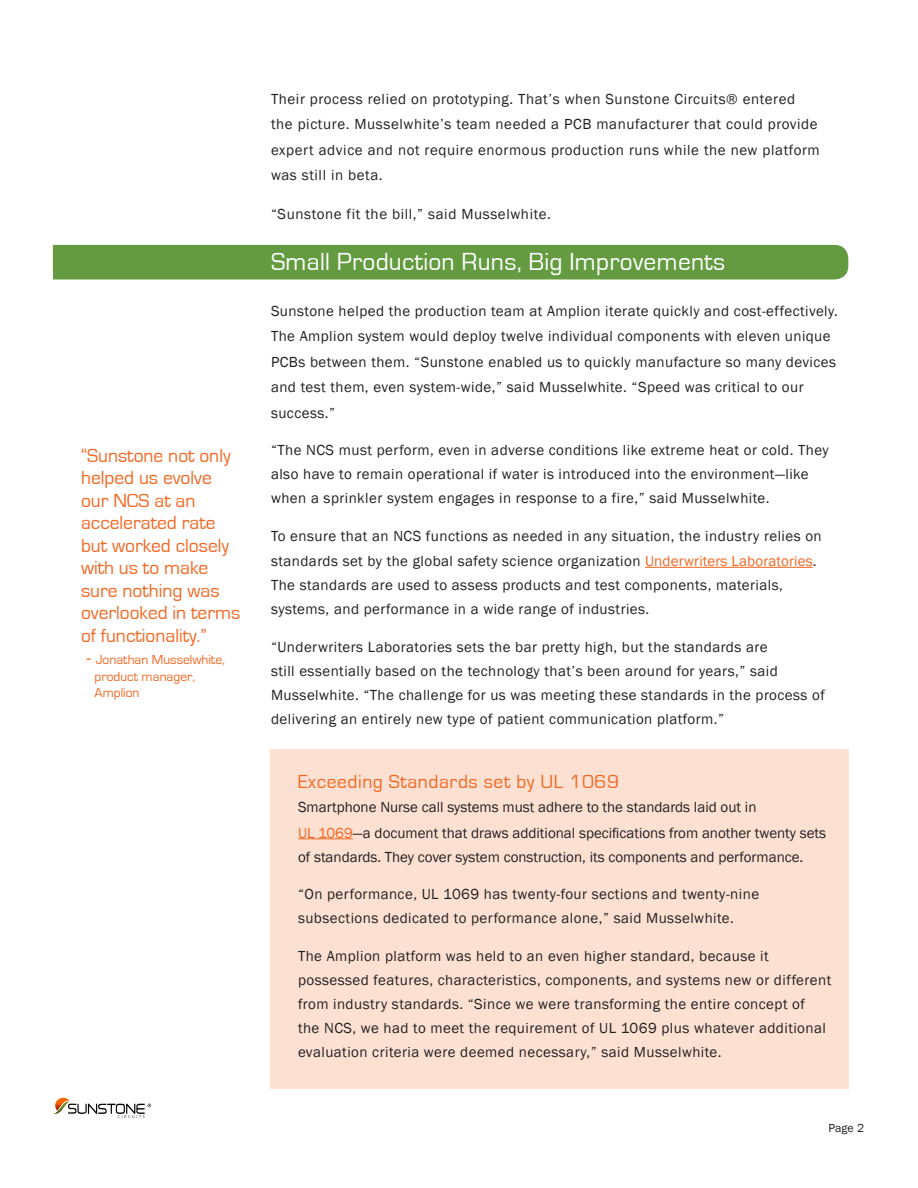
<style>
.page{position:relative;width:918px;height:1188px;background:#fff}
.page>*{position:absolute;margin:0;border:0;box-sizing:border-box;transform-origin:0 0}
.t1{font:25.5px "Eurostile";letter-spacing:.01em;color:#fff}
.t2{font:19.5px/22.5px "Eurostile";color:#f36621}
.t3{font:19.5px "Eurostile";letter-spacing:.03em;color:#f36621}
.t4{font:15px/24px "Franklin Gothic";letter-spacing:.03em;color:#231f20}
.t5{font:15px/25.5px "Franklin Gothic";color:#231f20}
.t6{font:13.5px/16.5px "Eurostile";color:#f36621}
.t7{font:12px "Franklin Gothic";color:#231f20}
.s1{font-size:19.5px}
.s2{color:#f36621}
</style>
<div class="page">
<img style="left:69px;top:1104px;width:75px;height:10px">
<img style="left:118px;top:1115px;width:27px;height:3px">
<img style="left:56px;top:1098px;width:13px;height:4px">
<img style="left:54px;top:1102px;width:15px;height:12px">
<div style="left:22px;top:245px;width:826px;height:34px;background:#649b41;border-radius:14px"></div>
<div style="left:0;top:209px;width:53px;height:132px;background:#fff;border-radius:18px"></div>
<div style="left:270px;top:749px;width:578px;height:340px;background:#fce1d3"></div>
<hr style="left:645px;top:567px;width:168px;height:1px;background:#f36621">
<hr style="left:298px;top:838px;width:55px;height:1px;background:#f36621">
<p class="t2" style="left:81px;top:444px;width:161px">“Sunstone not only helped us evolve our NCS at an accelerated rate but worked closely with us to make sure nothing was overlooked in terms of functionality.”</p>
<p class="t6" style="left:94px;top:652px;width:132px;text-indent:-8px"><span class="s1">-</span> Jonathan Musselwhite, product manager,<br>Amplion</p>
<p class="t4" style="left:271px;top:86px;width:550px;line-height:25.5px">Their process relied on prototyping. That’s when Sunstone Circuits® entered the picture. Musselwhite’s team needed a PCB manufacturer that could provide expert advice and not require enormous production runs while the new platform was still in beta.</p>
<p class="t4" style="left:271px;top:203px;width:281px">“Sunstone fit the bill,” said Musselwhite.</p>
<p class="t1" style="left:271px;top:248px;width:456px">Small Production Runs, Big Improvements</p>
<p class="t4" style="left:271px;top:298px;width:569px;line-height:25.5px">Sunstone helped the production team at Amplion iterate quickly and cost-effectively.<br>The Amplion system would deploy twelve individual components with eleven unique PCBs between them. “Sunstone enabled us to quickly manufacture so many devices and test them, even system-wide,” said Musselwhite. “Speed was critical to our success.”</p>
<p class="t4" style="left:271px;top:439px;width:559px">“The NCS must perform, even in adverse conditions like extreme heat or cold. They also have to remain operational if water is introduced into the environment—like when a sprinkler system engages in response to a fire,” said Musselwhite.</p>
<p class="t4" style="left:271px;top:523px;width:552px;line-height:25.5px">To ensure that an NCS functions as needed in any situation, the industry relies on standards set by the global safety science organization <span class="s2">Underwriters Laboratories</span>.</p>
<p class="t4" style="left:271px;top:574px;width:513px">The standards are used to assess products and test components, materials, systems, and performance in a wide range of industries.</p>
<p class="t4" style="left:271px;top:635px;width:555px">“Underwriters Laboratories sets the bar pretty high, but the standards are<br>still essentially based on the technology that’s been around for years,” said Musselwhite. “The challenge for us was meeting these standards in the process of delivering an entirely new type of patient communication platform.”</p>
<p class="t3" style="left:298px;top:771px;width:323px">Exceeding Standards set by UL 1069</p>
<p class="t5" style="left:298px;top:795px;width:530px">Smartphone Nurse call systems must adhere to the standards laid out in<br><span class="s2">UL 1069</span>—a document that draws additional specifications from another twenty sets</p>
<p class="t5" style="left:298px;top:844px;width:507px">of standards. They cover system construction, its components and performance.</p>
<p class="t4" style="left:298px;top:883px;width:463px">“On performance, UL 1069 has twenty-four sections and twenty-nine subsections dedicated to performance alone,” said Musselwhite.</p>
<p class="t4" style="left:298px;top:944px;width:535px">The Amplion platform was held to an even higher standard, because it possessed features, characteristics, components, and systems new or different from industry standards. “Since we were transforming the entire concept of<br>the NCS, we had to meet the requirement of UL 1069 plus whatever additional evaluation criteria were deemed necessary,” said Musselwhite.</p>
<p class="t7" style="left:828px;top:1121px;width:37px">Page 2</p>
</div>
